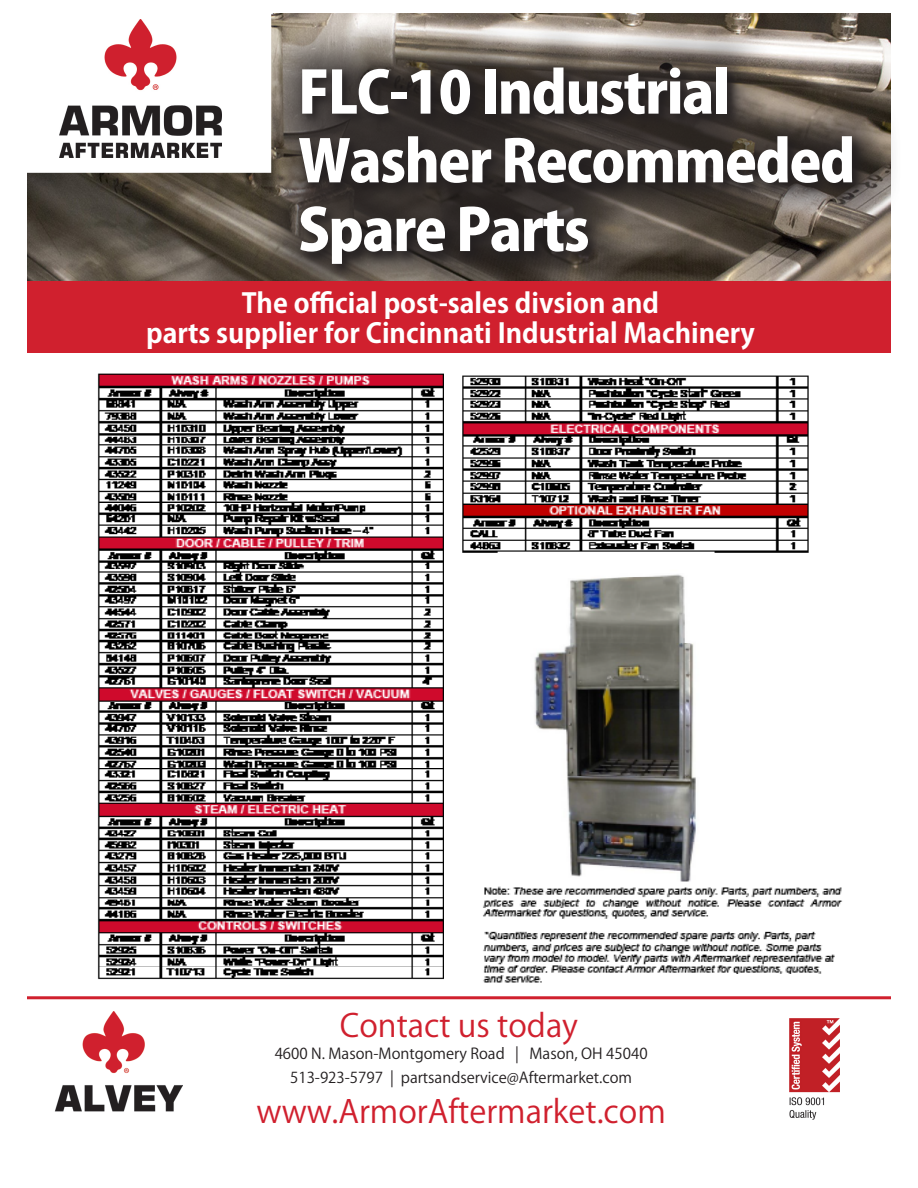
<style>
.page{position:relative;width:918px;height:1188px;background:#fff}
.page>*{position:absolute;margin:0;border:0;box-sizing:border-box;transform-origin:0 0}
.t1{font:800 57.3px/68.7px "Koz Go Pro";letter-spacing:-.025em;color:#fff}
.t2{font:31.5px "Koz Go Pro";color:#d0202e}
.t3{font:700 27px "Koz Go Pro";color:#fff}
.t4{font:15px "Koz Go Pro";color:#231f20}
</style>
<div class="page">
<img style="left:27px;top:14px;width:863px;height:267px">
<div style="left:250px;top:18px;width:653px;height:296px;background:#231f20;opacity:.73"></div>
<hr style="left:27px;top:996px;width:864px;height:3px;background:#d0202e">
<div style="left:16px;top:11px;width:255px;height:162px;background:#fff;border:1px solid #fff"></div>
<img style="left:59px;top:19px;width:162px;height:138px">
<div style="left:27px;top:281px;width:864px;height:72px;background:#d0202e"></div>
<img style="left:97px;top:373px;width:347px;height:607px">
<img style="left:462px;top:375px;width:347px;height:178px">
<img style="left:483px;top:574px;width:359px;height:409px">
<img style="left:790px;top:1019px;width:49px;height:101px">
<img style="left:54px;top:1012px;width:129px;height:100px">
<p class="t1" style="left:298px;top:62px;width:433px">FLC-10 Industrial</p>
<p class="t1" style="left:298px;top:131px;width:559px">Washer Recommeded<br>Spare Parts</p>
<p class="t3" style="left:242px;top:286px;width:419px">The official post-sales divsion and</p>
<p class="t3" style="left:146px;top:316px;width:610px">parts supplier for Cincinnati Industrial Machinery</p>
<p class="t2" style="left:340px;top:1005px;width:240px">Contact us today</p>
<p class="t4" style="left:275px;top:1043px;width:374px">4600 N. Mason-Montgomery Road | Mason, OH 45040</p>
<p class="t4" style="left:290px;top:1067px;width:344px">513-923-5797 | partsandservice@Aftermarket.com</p>
<p class="t2" style="left:257px;top:1091px;width:411px">www.ArmorAftermarket.com</p>
</div>
